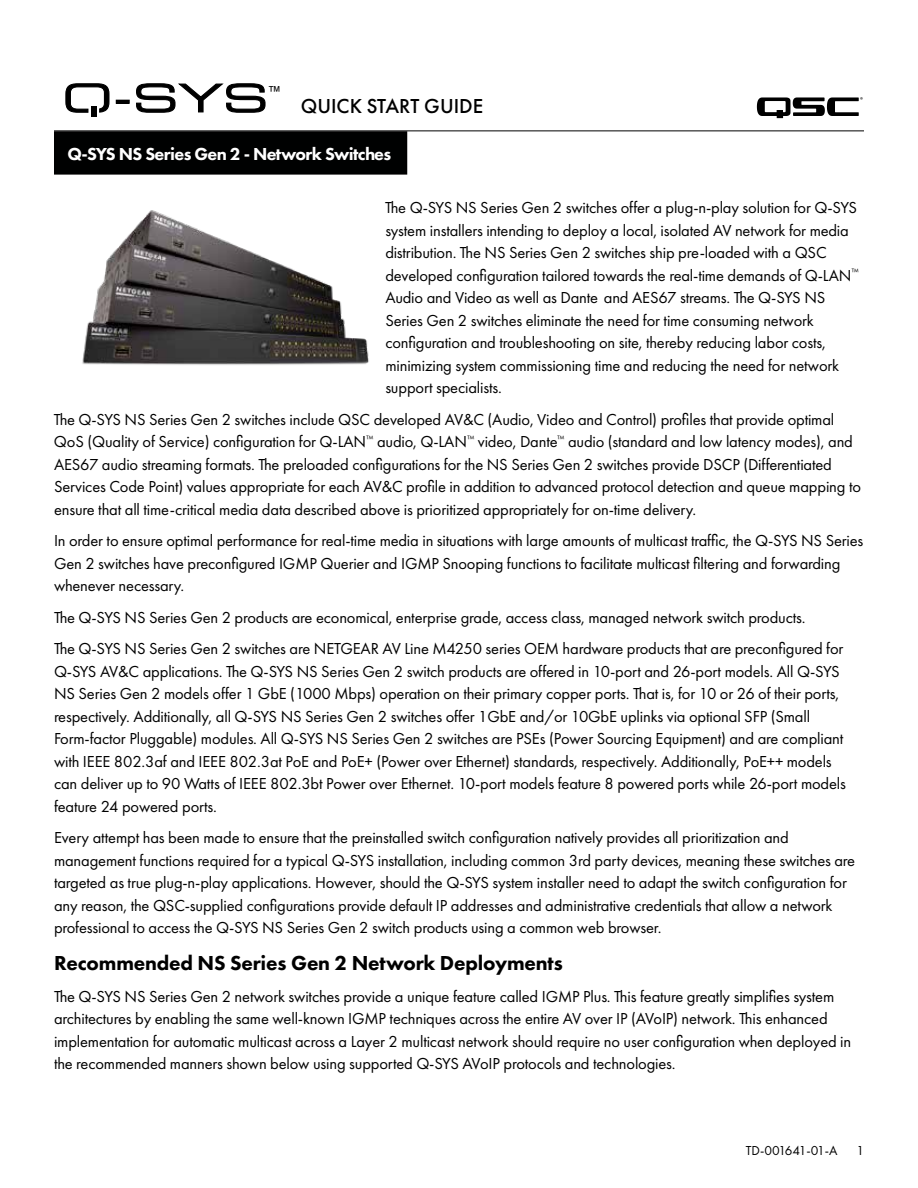
<style>
.page{position:relative;width:918px;height:1188px;background:#fff}
.page>*{position:absolute;margin:0;border:0;box-sizing:border-box;transform-origin:0 0}
.t1{font:800 21px "Futura PT";letter-spacing:-.01em;color:#000}
.t2{font:500 21px "Futura PT";color:#000}
.t3{font:800 18px "Futura PT";letter-spacing:-.035em;color:#fff}
.t4{font:16.5px/22.5px "Futura PT";letter-spacing:-.01em;color:#000}
.t5{font:13.8px "Arial";color:#000}
.t6{font:13.5px "Futura PT";letter-spacing:-.1em;color:#000}
.t7{font:6.9px "Myriad Pro";color:#000}
</style>
<div class="page">
<hr style="left:54px;top:130px;width:810px;height:1px;background:#000">
<div style="left:116px;top:100px;width:14px;height:4px;border:1px solid #000"></div>
<svg style="left:136px;top:83px;width:130px;height:30px"></svg>
<div style="left:91px;top:106px;width:5px;height:10px;background:#000"></div>
<svg style="left:65px;top:83px;width:45px;height:30px"></svg>
<div style="left:55px;top:132px;width:351px;height:42px;background:#000101"></div>
<div style="left:54px;top:131px;width:353px;height:44px;border:2px solid #000"></div>
<svg style="left:757px;top:97px;width:102px;height:21px"></svg>
<img style="left:82px;top:210px;width:287px;height:155px">
<p class="t5" style="left:268px;top:82px;width:15px">™</p>
<p class="t2" style="left:301px;top:94px;width:184px">QUICK START GUIDE</p>
<p class="t3" style="left:68px;top:143px;width:325px">Q-SYS NS Series Gen 2 - Network Switches</p>
<p class="t7" style="left:860px;top:96px;width:4px">®</p>
<p class="t4" style="left:385px;top:196px;width:475px">The Q-SYS NS Series Gen 2 switches offer a plug-n-play solution for Q-SYS system installers intending to deploy a local, isolated AV network for media distribution. The NS Series Gen 2 switches ship pre-loaded with a QSC developed configuration tailored towards the real-time demands of Q-LAN<sup>™ </sup>Audio and Video as well as Dante and AES67 streams. The Q-SYS NS Series Gen 2 switches eliminate the need for time consuming network configuration and troubleshooting on site, thereby reducing labor costs, minimizing system commissioning time and reducing the need for network support specialists.</p>
<p class="t4" style="left:54px;top:408px;width:809px">The Q-SYS NS Series Gen 2 switches include QSC developed AV&amp;C (Audio, Video and Control) profiles that provide optimal QoS (Quality of Service) configuration for Q-LAN<sup>™</sup> audio, Q-LAN<sup>™</sup> video, Dante<sup>™</sup> audio (standard and low latency modes), and AES67 audio streaming formats. The preloaded configurations for the NS Series Gen 2 switches provide DSCP (Differentiated Services Code Point) values appropriate for each AV&amp;C profile in addition to advanced protocol detection and queue mapping to ensure that all time-critical media data described above is prioritized appropriately for on-time delivery.</p>
<p class="t4" style="left:54px;top:529px;width:811px">In order to ensure optimal performance for real-time media in situations with large amounts of multicast traffic, the Q-SYS NS Series<br>Gen 2 switches have preconfigured IGMP Querier and IGMP Snooping functions to facilitate multicast filtering and forwarding whenever necessary.</p>
<p class="t4" style="left:54px;top:601px;width:791px;line-height:31.5px">The Q-SYS NS Series Gen 2 products are economical, enterprise grade, access class, managed network switch products.<br>The Q-SYS NS Series Gen 2 switches are NETGEAR AV Line M4250 series OEM hardware products that are preconfigured for</p>
<p class="t4" style="left:54px;top:660px;width:793px">Q-SYS AV&amp;C applications. The Q-SYS NS Series Gen 2 switch products are offered in 10-port and 26-port models. All Q-SYS NS Series Gen 2 models offer 1 GbE (1000 Mbps) operation on their primary copper ports. That is, for 10 or 26 of their ports, respectively. Additionally, all Q-SYS NS Series Gen 2 switches offer 1GbE and/or 10GbE uplinks via optional SFP (Small Form-factor Pluggable) modules. All Q-SYS NS Series Gen 2 switches are PSEs (Power Sourcing Equipment) and are compliant with IEEE 802.3af and IEEE 802.3at PoE and PoE+ (Power over Ethernet) standards, respectively. Additionally, PoE++ models can deliver up to 90 Watts of IEEE 802.3bt Power over Ethernet. 10-port models feature 8 powered ports while 26-port models feature 24 powered ports.</p>
<p class="t4" style="left:54px;top:826px;width:803px">Every attempt has been made to ensure that the preinstalled switch configuration natively provides all prioritization and management functions required for a typical Q-SYS installation, including common 3rd party devices, meaning these switches are targeted as true plug-n-play applications. However, should the Q-SYS system installer need to adapt the switch configuration for any reason, the QSC-supplied configurations provide default IP addresses and administrative credentials that allow a network professional to access the Q-SYS NS Series Gen 2 switch products using a common web browser.</p>
<p class="t1" style="left:54px;top:950px;width:510px">Recommended NS Series Gen 2 Network Deployments</p>
<p class="t4" style="left:54px;top:985px;width:799px">The Q-SYS NS Series Gen 2 network switches provide a unique feature called IGMP Plus. This feature greatly simplifies system architectures by enabling the same well-known IGMP techniques across the entire AV over IP (AVoIP) network. This enhanced implementation for automatic multicast across a Layer 2 multicast network should require no user configuration when deployed in the recommended manners shown below using supported Q-SYS AVoIP protocols and technologies.</p>
<p class="t6" style="left:746px;top:1142px;width:93px">TD-001641-01-A</p>
<p class="t6" style="left:856px;top:1142px;width:9px">1</p>
</div>
